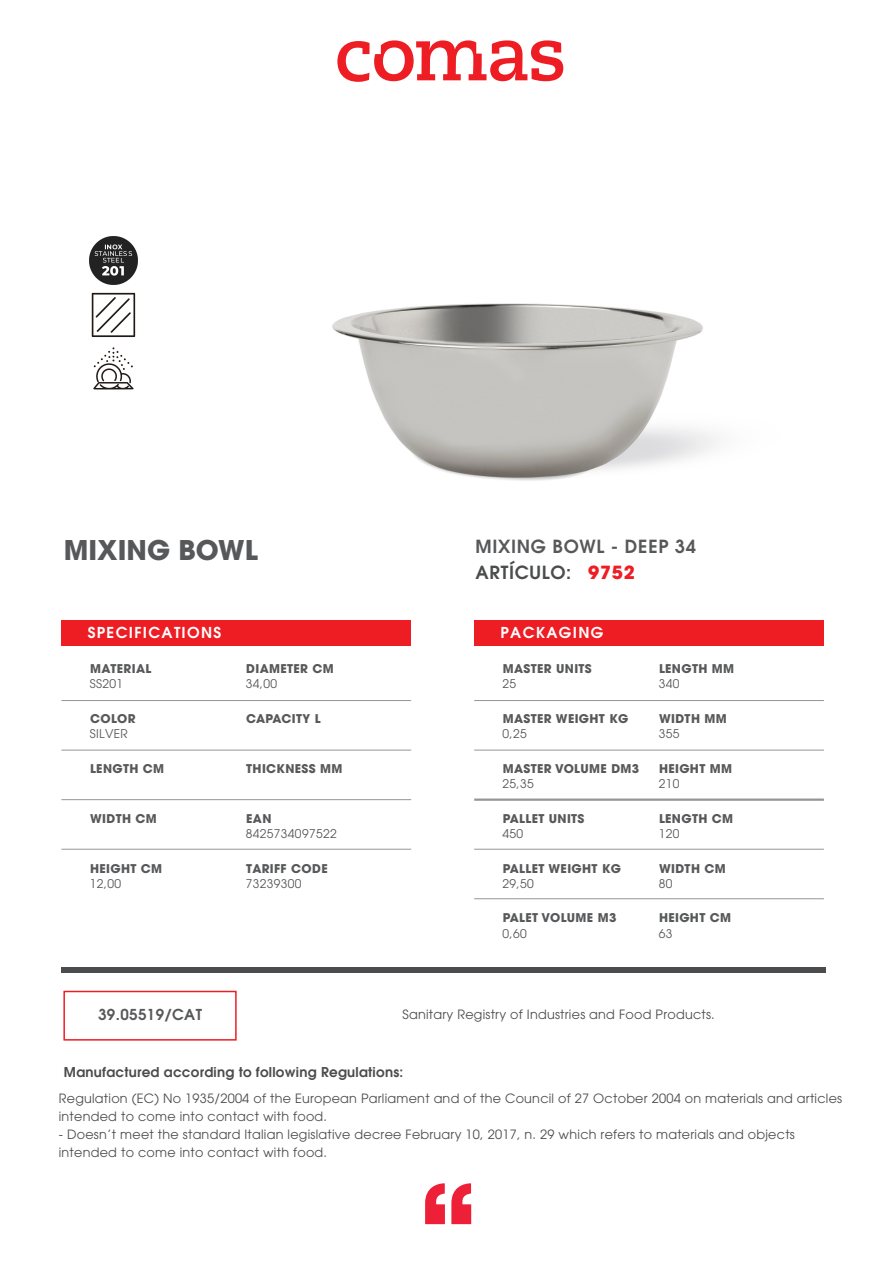
<style>
.page{position:relative;width:893px;height:1263px;background:#fff}
.page>*{position:absolute;margin:0;border:0;box-sizing:border-box;transform-origin:0 0}
.t1{font:700 27px "Avant Garde";color:#57585a}
.t2{font:600 18px/25.7px "Avant Garde";letter-spacing:.04em;color:#57585a}
.t3{font:600 15px "Avant Garde";letter-spacing:.09em;color:#fff}
.t4{font:600 15px "Avant Garde";letter-spacing:.03em;color:#57585a}
.t5{font:600 13.5px "Avant Garde";letter-spacing:.02em;color:#4b4c4d}
.t6{font:12.75px/18px "Avant Garde";letter-spacing:.02em;color:#4b4c4d}
.t7{font:700 12px "Avant Garde";letter-spacing:.03em;color:#57585a}
.t8{font:12px "Avant Garde";letter-spacing:.03em;color:#57585a}
.s1{color:#4b4c4d}
.s2{font-weight:700;color:#ee1d23}
</style>
<div class="page">
<svg style="left:425px;top:1183px;width:20px;height:41px"></svg>
<svg style="left:451px;top:1183px;width:20px;height:41px"></svg>
<svg style="left:337px;top:40px;width:226px;height:42px"></svg>
<div style="left:61px;top:620px;width:350px;height:25px;background:#ee1d23"></div>
<div style="left:61px;top:967px;width:765px;height:6px;background:#4b4c4d"></div>
<hr style="left:61px;top:700px;width:350px;height:1px;background:#939598">
<hr style="left:61px;top:750px;width:350px;height:1px;background:#939598">
<hr style="left:61px;top:799px;width:350px;height:1px;background:#939598">
<hr style="left:61px;top:849px;width:350px;height:1px;background:#939598">
<div style="left:474px;top:620px;width:350px;height:25px;background:#ee1d23"></div>
<hr style="left:474px;top:700px;width:350px;height:1px;background:#939598">
<hr style="left:474px;top:750px;width:350px;height:1px;background:#939598">
<hr style="left:474px;top:798px;width:350px;height:3px;background:#939598">
<hr style="left:474px;top:849px;width:350px;height:1px;background:#939598">
<hr style="left:474px;top:898px;width:350px;height:1px;background:#939598">
<div style="left:63px;top:991px;width:174px;height:49px;border:2px solid #ee1d23"></div>
<img style="left:89px;top:236px;width:49px;height:154px">
<img style="left:332px;top:303px;width:386px;height:178px">
<h1 class="t1" style="left:64px;top:532px;width:196px">MIXING BOWL</h1>
<h2 class="t2" style="left:475px;top:533px;width:222px">MIXING BOWL - DEEP 34<br><span class="s1">ARTÍCULO:</span> <span class="s2">9752</span></h2>
<p class="t3" style="left:88px;top:623px;width:135px">SPECIFICATIONS</p>
<p class="t7" style="left:90px;top:661px;width:63px">MATERIAL</p>
<p class="t7" style="left:246px;top:661px;width:89px">DIAMETER CM</p>
<p class="t3" style="left:500px;top:623px;width:104px">PACKAGING</p>
<p class="t7" style="left:503px;top:661px;width:91px">MASTER UNITS</p>
<p class="t7" style="left:659px;top:661px;width:77px">LENGTH MM</p>
<p class="t8" style="left:90px;top:677px;width:35px">SS201</p>
<p class="t8" style="left:246px;top:677px;width:33px">34,00</p>
<p class="t8" style="left:502px;top:677px;width:15px">25</p>
<p class="t8" style="left:659px;top:677px;width:22px">340</p>
<p class="t7" style="left:90px;top:711px;width:47px">COLOR</p>
<p class="t7" style="left:246px;top:711px;width:76px">CAPACITY L</p>
<p class="t7" style="left:503px;top:711px;width:127px">MASTER WEIGHT KG</p>
<p class="t7" style="left:659px;top:711px;width:69px">WIDTH MM</p>
<p class="t8" style="left:90px;top:727px;width:40px">SILVER</p>
<p class="t8" style="left:502px;top:727px;width:26px">0,25</p>
<p class="t8" style="left:659px;top:727px;width:22px">355</p>
<p class="t7" style="left:90px;top:761px;width:76px">LENGTH CM</p>
<p class="t7" style="left:246px;top:761px;width:98px">THICKNESS MM</p>
<p class="t7" style="left:503px;top:761px;width:138px">MASTER VOLUME DM3</p>
<p class="t7" style="left:659px;top:761px;width:75px">HEIGHT MM</p>
<p class="t7" style="left:90px;top:810px;width:68px">WIDTH CM</p>
<p class="t7" style="left:246px;top:810px;width:27px">EAN</p>
<p class="t8" style="left:246px;top:826px;width:92px">8425734097522</p>
<p class="t8" style="left:502px;top:777px;width:33px">25,35</p>
<p class="t8" style="left:502px;top:826px;width:22px">450</p>
<p class="t7" style="left:503px;top:810px;width:83px">PALLET UNITS</p>
<p class="t8" style="left:659px;top:777px;width:22px">210</p>
<p class="t7" style="left:659px;top:810px;width:76px">LENGTH CM</p>
<p class="t8" style="left:659px;top:826px;width:22px">120</p>
<p class="t7" style="left:90px;top:860px;width:74px">HEIGHT CM</p>
<p class="t7" style="left:246px;top:860px;width:83px">TARIFF CODE</p>
<p class="t7" style="left:503px;top:860px;width:120px">PALLET WEIGHT KG</p>
<p class="t7" style="left:659px;top:860px;width:68px">WIDTH CM</p>
<p class="t8" style="left:90px;top:876px;width:33px">12,00</p>
<p class="t8" style="left:246px;top:876px;width:57px">73239300</p>
<p class="t8" style="left:502px;top:876px;width:33px">29,50</p>
<p class="t8" style="left:502px;top:926px;width:26px">0,60</p>
<p class="t7" style="left:503px;top:910px;width:115px">PALET VOLUME M3</p>
<p class="t8" style="left:659px;top:876px;width:15px">80</p>
<p class="t7" style="left:659px;top:910px;width:74px">HEIGHT CM</p>
<p class="t8" style="left:659px;top:926px;width:15px">63</p>
<p class="t4" style="left:98px;top:1005px;width:105px">39.05519/CAT</p>
<p class="t6" style="left:402px;top:1006px;width:314px">Sanitary Registry of Industries and Food Products.</p>
<p class="t5" style="left:64px;top:1063px;width:341px">Manufactured according to following Regulations:</p>
<p class="t6" style="left:59px;top:1090px;width:785px">Regulation (EC) No 1935/2004 of the European Parliament and of the Council of 27 October 2004 on materials and articles intended to come into contact with food.</p>
<p class="t6" style="left:59px;top:1126px;width:737px">- Doesn’t meet the standard Italian legislative decree February 10, 2017, n. 29 which refers to materials and objects intended to come into contact with food.</p>
</div>
